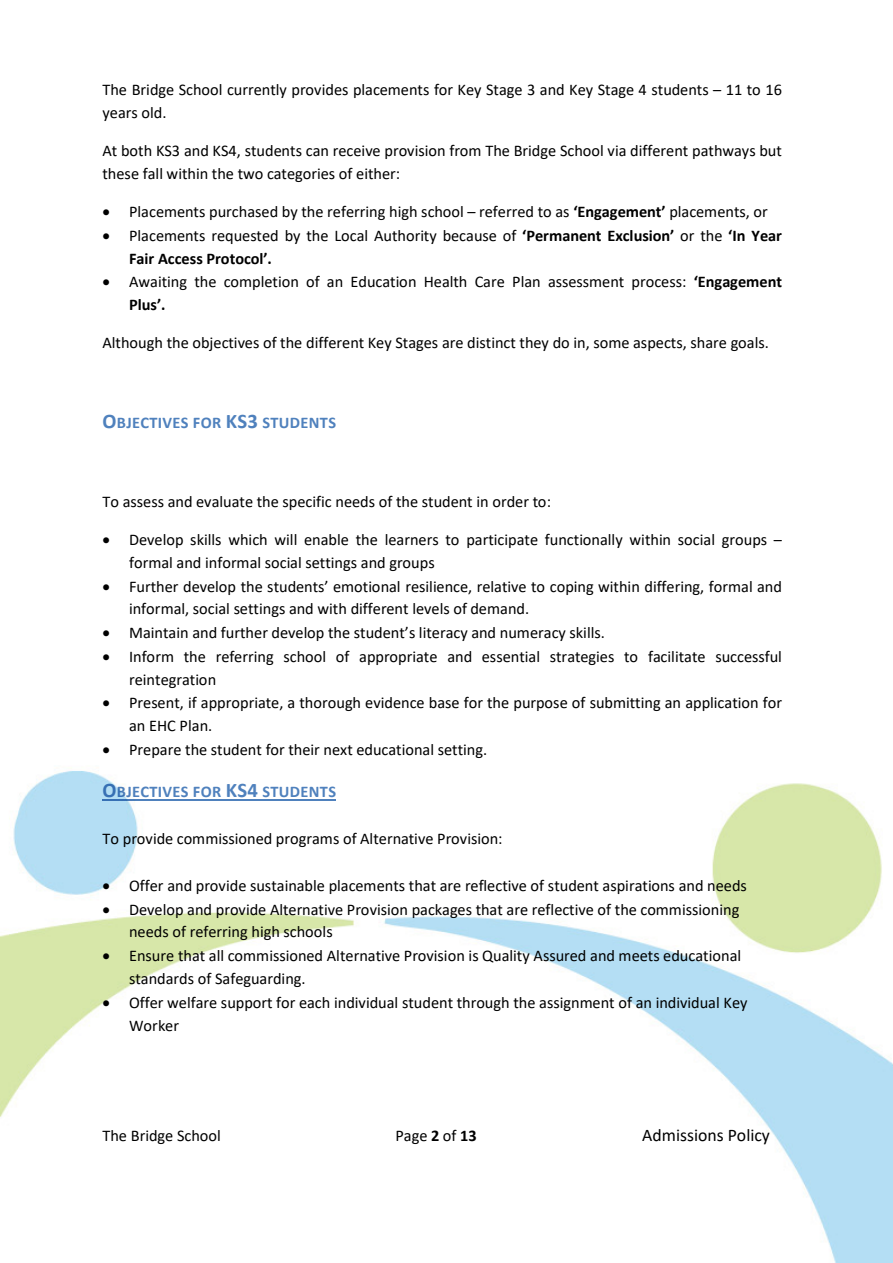
<style>
.page{position:relative;width:893px;height:1263px;background:#fff}
.page>*{position:absolute;margin:0;border:0;box-sizing:border-box;transform-origin:0 0}
.t1{font:17.7px "Calibri";color:#000}
.t2{font:16.35px/23px "Calibri";color:#000}
.t3{font:700 16.35px "Calibri";letter-spacing:.02em;color:#4f81bd}
.s1{font-weight:700}
.s2{font-size:20.7px}
</style>
<div class="page">
<img style="left:0;top:771px;width:893px;height:492px">
<hr style="left:102px;top:799px;width:234px;height:2px;background:#4f81bd">
<p class="t2" style="left:102px;top:78px;width:681px">The Bridge School currently provides placements for Key Stage 3 and Key Stage 4 students – 11 to 16 years old.</p>
<p class="t2" style="left:102px;top:138px;width:681px">At both KS3 and KS4, students can receive provision from The Bridge School via different pathways but these fall within the two categories of either:</p>
<p class="t2" style="left:102px;top:200px;width:667px">• Placements purchased by the referring high school – referred to as <span class="s1">‘Engagement’</span> placements, or</p>
<p class="t2" style="left:129px;top:223px;width:654px;text-indent:-27px">• Placements requested by the Local Authority because of <span class="s1">‘Permanent Exclusion’</span> or the <span class="s1">‘In Year<br>Fair Access Protocol’.</span></p>
<p class="t2" style="left:129px;top:270px;width:654px;text-indent:-27px">• Awaiting the completion of an Education Health Care Plan assessment process: <span class="s1">‘Engagement<br>Plus’.</span></p>
<p class="t2" style="left:102px;top:330px;width:668px">Although the objectives of the different Key Stages are distinct they do in, some aspects, share goals.</p>
<p class="t3" style="left:102px;top:410px;width:235px"><span class="s2">O</span>BJECTIVES FOR <span class="s2">KS3</span> STUDENTS</p>
<p class="t2" style="left:102px;top:489px;width:450px">To assess and evaluate the specific needs of the student in order to:</p>
<p class="t2" style="left:129px;top:528px;width:654px;text-indent:-27px">• Develop skills which will enable the learners to participate functionally within social groups – formal and informal social settings and groups</p>
<p class="t2" style="left:129px;top:574px;width:654px;text-indent:-27px">• Further develop the students’ emotional resilience, relative to coping within differing, formal and informal, social settings and with different levels of demand.</p>
<p class="t2" style="left:102px;top:621px;width:504px">• Maintain and further develop the student’s literacy and numeracy skills.</p>
<p class="t2" style="left:129px;top:645px;width:654px;text-indent:-27px">• Inform the referring school of appropriate and essential strategies to facilitate successful reintegration</p>
<p class="t2" style="left:129px;top:691px;width:654px;text-indent:-27px">• Present, if appropriate, a thorough evidence base for the purpose of submitting an application for an EHC Plan.</p>
<p class="t2" style="left:102px;top:737px;width:386px">• Prepare the student for their next educational setting.</p>
<p class="t3" style="left:102px;top:780px;width:235px"><span class="s2">O</span>BJECTIVES FOR <span class="s2">KS4</span> STUDENTS</p>
<p class="t2" style="left:102px;top:827px;width:402px">To provide commissioned programs of Alternative Provision:</p>
<p class="t2" style="left:102px;top:874px;width:646px">• Offer and provide sustainable placements that are reflective of student aspirations and needs</p>
<p class="t2" style="left:129px;top:897px;width:612px;text-indent:-27px">• Develop and provide Alternative Provision packages that are reflective of the commissioning needs of referring high schools</p>
<p class="t2" style="left:129px;top:944px;width:614px;text-indent:-27px">• Ensure that all commissioned Alternative Provision is Quality Assured and meets educational standards of Safeguarding.</p>
<p class="t2" style="left:129px;top:990px;width:620px;text-indent:-27px">• Offer welfare support for each individual student through the assignment of an individual Key<br>Worker</p>
<p class="t2" style="left:102px;top:1124px;width:120px">The Bridge School</p>
<p class="t2" style="left:395px;top:1124px;width:83px">Page <span class="s1">2</span> of <span class="s1">13</span></p>
<p class="t1" style="left:642px;top:1123px;width:129px">Admissions Policy</p>
</div>
